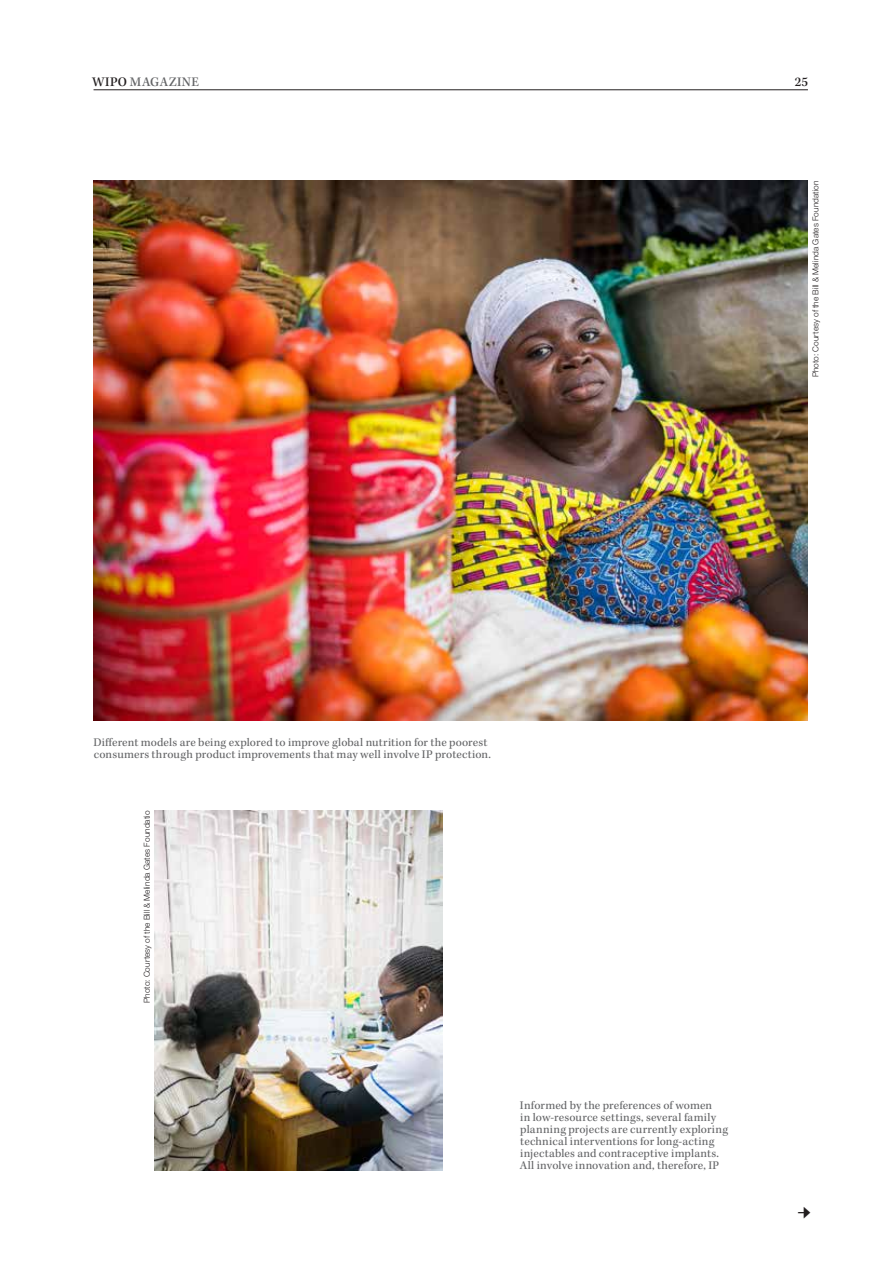
<style>
.page{position:relative;width:893px;height:1263px;background:#fff}
.page>*{position:absolute;margin:0;border:0;box-sizing:border-box;transform-origin:0 0}
.t1{font:300 21px "Kepler Std";color:#231f20}
.t2{font:500 13.5px "Kepler Std";letter-spacing:.035em;color:#636466}
.t3{font:500 13.5px "Kepler Std";color:#231f20}
.t4{font:12px/12px "Kepler Std";letter-spacing:.01em;color:#636466}
.t5{font:300 8.25px "Helvetica Neue LT Std";letter-spacing:.01em;color:#231f20}
.s1{color:#231f20}
</style>
<div class="page">
<hr style="left:94px;top:90px;width:714px;height:1px;background:#231f20">
<img style="left:94px;top:180px;width:714px;height:540px">
<img style="left:154px;top:810px;width:288px;height:360px">
<p class="t2" style="left:92px;top:74px;width:109px"><span class="s1">WIPO</span> MAGAZINE</p>
<p class="t3" style="left:795px;top:74px;width:15px">25</p>
<p class="t5" style="left:811px;top:377px;width:198px;rotate:-90deg">Photo: Courtesy of the Bill &amp; Melinda Gates Foundation</p>
<p class="t4" style="left:93px;top:737px;width:399px">Different models are being explored to improve global nutrition for the poorest consumers through product improvements that may well involve IP protection.</p>
<p class="t5" style="left:142px;top:1003px;width:194px;rotate:-90deg">Photo: Courtesy of the Bill &amp; Melinda Gates Foundatio</p>
<p class="t4" style="left:520px;top:1099px;width:210px">Informed by the preferences of women<br>in low-resource settings, several family planning projects are currently exploring technical interventions for long-acting injectables and contraceptive implants.<br>All involve innovation and, therefore, IP</p>
<h1 class="t1" style="left:797px;top:1199px;width:15px">→</h1>
</div>
